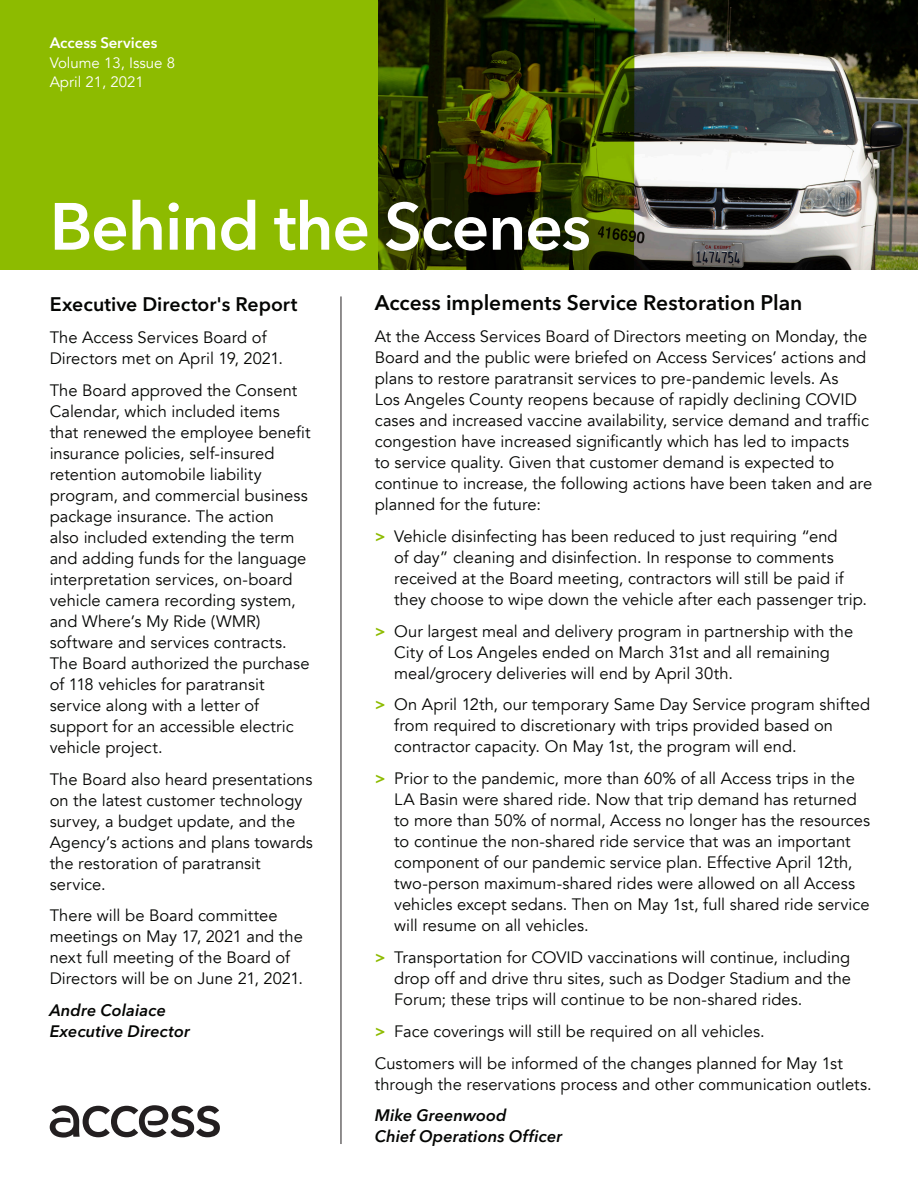
<style>
.page{position:relative;width:918px;height:1188px;background:#fff}
.page>*{position:absolute;margin:0;border:0;box-sizing:border-box;transform-origin:0 0}
.t1{font:600 66px "Avenir Next LT Pro";letter-spacing:-.02em;color:#fff}
.Andre_s_letter{font:600 21px "Avenir Next LT Pro";color:#040503}
.Andre_s_letter-2{font:600 19.5px "Avenir Next LT Pro";color:#040503}
.Andre_s_letter-3{font:16.5px/21px "Avenir";color:#040503}
.Andre_s_letter-4{font:italic 600 16.5px/21px "Avenir Next LT Pro";letter-spacing:.005em;color:#040503}
.t2{font:15px "Avenir";color:#fff}
.t3{font:600 15px "Avenir Next LT Pro";color:#fff}
.s1{font-weight:800;color:#8dbb00}
</style>
<div class="page">
<svg style="left:49px;top:1105px;width:171px;height:33px"></svg>
<img style="left:634px;top:0;width:284px;height:270px">
<svg style="left:378px;top:0;width:256px;height:270px;background:#2c3400"></svg>
<div style="left:0;top:0;width:378px;height:270px;background:#8dbb00"></div>
<hr style="left:341px;top:296px;width:1px;height:848px;background:#231f20">
<p class="t3" style="left:50px;top:34px;width:109px">Access Services</p>
<p class="t2" style="left:50px;top:54px;width:127px">Volume 13, Issue 8</p>
<p class="t2" style="left:50px;top:73px;width:96px">April 21, 2021</p>
<p class="t1" style="left:50px;top:187px;width:543px">Behind the Scenes</p>
<p class="Andre_s_letter-2" style="left:50px;top:293px;width:249px">Executive Director's Report</p>
<p class="Andre_s_letter-3" style="left:50px;top:327px;width:235px">The Access Services Board of<br>Directors met on April 19, 2021.</p>
<p class="Andre_s_letter-3" style="left:50px;top:380px;width:262px">The Board approved the Consent<br>Calendar, which included items that renewed the employee benefit insurance policies, self-insured retention automobile liability program, and commercial business package insurance. The action<br>also included extending the term and adding funds for the language interpretation services, on-board vehicle camera recording system, and Where’s My Ride (WMR) software and services contracts.<br>The Board authorized the purchase of 118 vehicles for paratransit service along with a letter of support for an accessible electric vehicle project.</p>
<p class="Andre_s_letter-3" style="left:50px;top:769px;width:265px">The Board also heard presentations on the latest customer technology survey, a budget update, and the<br>Agency’s actions and plans towards the restoration of paratransit service.</p>
<p class="Andre_s_letter-3" style="left:50px;top:906px;width:255px">There will be Board committee meetings on May 17, 2021 and the next full meeting of the Board of<br>Directors will be on June 21, 2021.</p>
<p class="Andre_s_letter-4" style="left:50px;top:1000px;width:141px">Andre Colaiace<br>Executive Director</p>
<p class="Andre_s_letter" style="left:375px;top:290px;width:429px">Access implements Service Restoration Plan</p>
<p class="Andre_s_letter-3" style="left:375px;top:326px;width:499px">At the Access Services Board of Directors meeting on Monday, the Board and the public were briefed on Access Services’ actions and plans to restore paratransit services to pre-pandemic levels. As<br>Los Angeles County reopens because of rapidly declining COVID cases and increased vaccine availability, service demand and traffic congestion have increased significantly which has led to impacts<br>to service quality. Given that customer demand is expected to continue to increase, the following actions have been taken and are planned for the future:</p>
<p class="Andre_s_letter-3" style="left:394px;top:526px;width:474px;text-indent:-20px"><span class="s1">&gt;</span> Vehicle disinfecting has been reduced to just requiring “end<br>of day” cleaning and disinfection. In response to comments received at the Board meeting, contractors will still be paid if they choose to wipe down the vehicle after each passenger trip.</p>
<p class="Andre_s_letter-3" style="left:394px;top:621px;width:461px;text-indent:-20px"><span class="s1">&gt;</span> Our largest meal and delivery program in partnership with the<br>City of Los Angeles ended on March 31st and all remaining meal/grocery deliveries will end by April 30th.</p>
<p class="Andre_s_letter-3" style="left:394px;top:694px;width:477px;text-indent:-20px"><span class="s1">&gt;</span> On April 12th, our temporary Same Day Service program shifted from required to discretionary with trips provided based on contractor capacity. On May 1st, the program will end.</p>
<p class="Andre_s_letter-3" style="left:394px;top:768px;width:477px;text-indent:-20px"><span class="s1">&gt;</span> Prior to the pandemic, more than 60% of all Access trips in the LA Basin were shared ride. Now that trip demand has returned to more than 50% of normal, Access no longer has the resources to continue the non-shared ride service that was an important component of our pandemic service plan. Effective April 12th, two-person maximum-shared rides were allowed on all Access vehicles except sedans. Then on May 1st, full shared ride service will resume on all vehicles.</p>
<p class="Andre_s_letter-3" style="left:394px;top:947px;width:458px;text-align:justify;text-indent:-20px"><span class="s1">&gt;</span> Transportation for COVID vaccinations will continue, including drop off and drive thru sites, such as Dodger Stadium and the Forum; these trips will continue to be non-shared rides.</p>
<p class="Andre_s_letter-3" style="left:375px;top:1021px;width:392px"><span class="s1">&gt;</span> Face coverings will still be required on all vehicles.</p>
<p class="Andre_s_letter-3" style="left:375px;top:1053px;width:499px">Customers will be informed of the changes planned for May 1st through the reservations process and other communication outlets.</p>
<p class="Andre_s_letter-4" style="left:375px;top:1105px;width:189px">Mike Greenwood<br>Chief Operations Officer</p>
</div>
